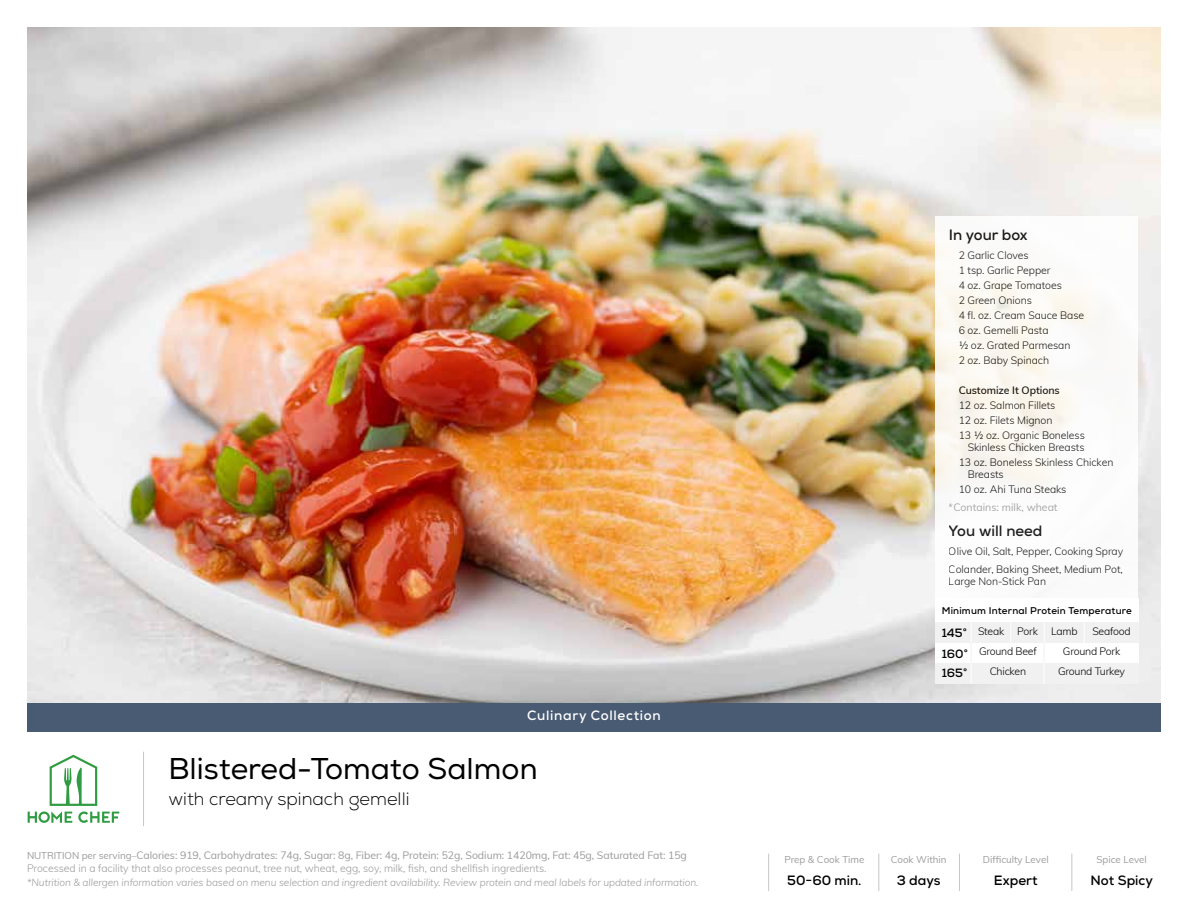
<style>
.page{position:relative;width:1188px;height:918px;background:#fff}
.page>*{position:absolute;margin:0;border:0;box-sizing:border-box;transform-origin:0 0}
.t1{font:30px "Nexa";color:#000}
.t2{font:300 18px "Nexa";color:#000}
.t3{font:700 15px "Nexa";color:#000}
.t4{font:700 13.5px "Nexa";color:#000}
.t5{font:700 13.5px "Nexa";letter-spacing:.05em;color:#fff}
.t6{font:700 12px/20px "Nexa";color:#000;text-align:justify}
.t7{font:300 10.5px/15px "Muli";letter-spacing:-.005em;color:#000}
.t8{font:300 10.5px/13.5px "Muli";letter-spacing:-.005em;color:#9a9a9a}
.t9{font:10.5px "Muli";color:#9a9a9a}
.t10{font:600 10.5px "Muli";letter-spacing:-.005em;color:#000}
.t11{font:italic 300 10.2px "Muli";letter-spacing:-.005em;color:#9a9a9a}
.t12{font:9.75px "Muli";color:#9a9a9a}
.t13{font:700 9.75px "Nexa";letter-spacing:.02em;color:#000}
.s1{font-weight:400;font-size:9.75px}
.s2{font-weight:400}
</style>
<div class="page">
<img style="left:27px;top:27px;width:1134px;height:676px">
<hr style="left:143px;top:752px;width:1px;height:74px;background:#c7c6c5">
<hr style="left:878px;top:854px;width:1px;height:37px;background:#c7c6c5">
<hr style="left:768px;top:854px;width:1px;height:37px;background:#c7c6c5">
<hr style="left:959px;top:854px;width:1px;height:37px;background:#c7c6c5">
<hr style="left:1071px;top:854px;width:1px;height:37px;background:#c7c6c5">
<svg style="left:28px;top:755px;width:91px;height:68px"></svg>
<div style="left:935px;top:216px;width:203px;height:383px;background:#fff"></div>
<div style="left:935px;top:599px;width:203px;height:85px;background:#fff"></div>
<div style="left:935px;top:663px;width:203px;height:21px;background:#f1f1f1"></div>
<div style="left:935px;top:622px;width:203px;height:21px;background:#f1f1f1"></div>
<div style="left:27px;top:703px;width:1134px;height:28px;background:#495b73"></div>
<p class="t5" style="left:527px;top:707px;width:135px">Culinary Collection</p>
<h1 class="t1" style="left:168px;top:751px;width:371px">Blistered-Tomato Salmon</h1>
<h2 class="t2" style="left:168px;top:788px;width:243px">with creamy spinach gemelli</h2>
<p class="t8" style="left:27px;top:848px;width:661px"><span class="s1">NUTRITION per serving–</span><span class="s2">Calories: 919, Carbohydrates: 74g, Sugar: 8g, Fiber: 4g, Protein: 52g, Sodium: 1420mg, Fat: 45g, Saturated Fat: 15g<br></span>Processed in a facility that also processes peanut, tree nut, wheat, egg, soy, milk, fish, and shellfish ingredients.</p>
<p class="t11" style="left:27px;top:875px;width:673px">*Nutrition &amp; allergen information varies based on menu selection and ingredient availability. Review protein and meal labels for updated information.</p>
<h3 class="t3" style="left:949px;top:226px;width:80px">In your box</h3>
<p class="t7" style="left:959px;top:247px;width:127px">2 Garlic Cloves<br>1 tsp. Garlic Pepper<br>4 oz. Grape Tomatoes<br>2 Green Onions<br>4 fl. oz. Cream Sauce Base<br>6 oz. Gemelli Pasta<br>½ oz. Grated Parmesan<br>2 oz. Baby Spinach</p>
<p class="t10" style="left:959px;top:383px;width:103px">Customize It Options</p>
<p class="t7" style="left:959px;top:397px;width:128px">12 oz. Salmon Fillets<br>12 oz. Filets Mignon<br>13 ½ oz. Organic Boneless</p>
<p class="t7" style="left:959px;top:439px;width:156px;text-indent:9px">Skinless Chicken Breasts<br>13 oz. Boneless Skinless Chicken</p>
<p class="t7" style="left:959px;top:466px;width:109px;text-indent:9px">Breasts<br>10 oz. Ahi Tuna Steaks</p>
<p class="t9" style="left:949px;top:500px;width:110px">*Contains: milk, wheat</p>
<h3 class="t3" style="left:949px;top:521px;width:95px">You will need</h3>
<p class="t7" style="left:949px;top:541px;width:176px;line-height:18.8px">Olive Oil, Salt, Pepper, Cooking Spray<br>Colander, Baking Sheet, Medium Pot,</p>
<p class="t7" style="left:949px;top:574px;width:99px">Large Non-Stick Pan</p>
<p class="t13" style="left:942px;top:604px;width:192px">Minimum Internal Protein Temperature</p>
<p class="t7" style="left:978px;top:623px;width:28px">Steak</p>
<p class="t7" style="left:1051px;top:623px;width:28px">Lamb</p>
<p class="t7" style="left:1092px;top:623px;width:40px">Seafood</p>
<p class="t7" style="left:1058px;top:664px;width:68px">Ground Turkey</p>
<p class="t7" style="left:1017px;top:623px;width:22px">Pork</p>
<p class="t7" style="left:990px;top:664px;width:38px">Chicken</p>
<p class="t6" style="left:942px;top:623px;width:28px">145° 160° 165°</p>
<p class="t7" style="left:979px;top:643px;width:59px">Ground Beef</p>
<p class="t7" style="left:1063px;top:643px;width:59px">Ground Pork</p>
<p class="t12" style="left:784px;top:853px;width:82px">Prep &amp; Cook Time</p>
<p class="t12" style="left:891px;top:853px;width:57px">Cook Within</p>
<p class="t12" style="left:983px;top:853px;width:67px">Difficulty Level</p>
<p class="t12" style="left:1097px;top:853px;width:52px">Spice Level</p>
<p class="t4" style="left:787px;top:872px;width:76px">50-60 min.</p>
<p class="t4" style="left:897px;top:871px;width:45px">3 days</p>
<p class="t4" style="left:994px;top:872px;width:45px">Expert</p>
<p class="t4" style="left:1091px;top:872px;width:64px">Not Spicy</p>
</div>
